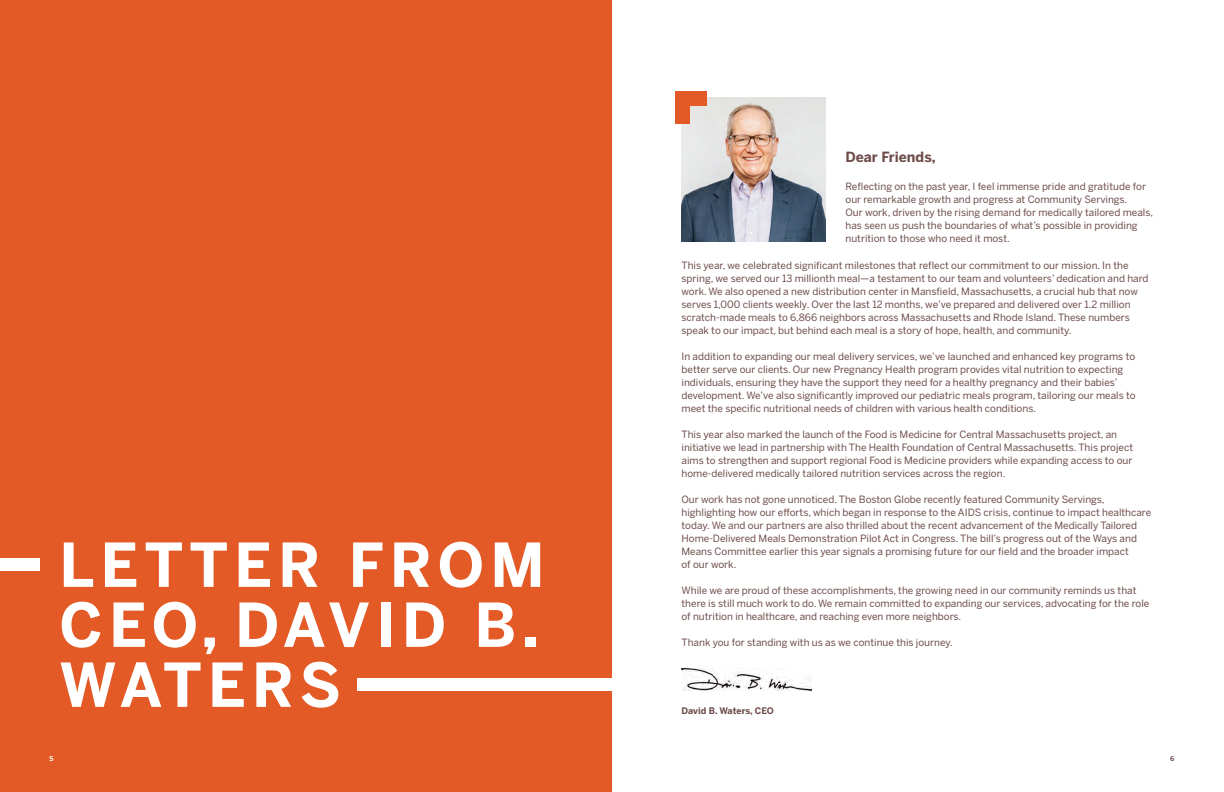
<style>
.page{position:relative;width:1224px;height:792px;background:#fff}
.page>*{position:absolute;margin:0;border:0;box-sizing:border-box;transform-origin:0 0}
.t1{font:700 60px/60px "Benton Sans";letter-spacing:.1em;color:#fff;text-align:justify}
.t2{font:700 14px "Benton Sans";color:#6d4c4a}
.t3{font:10px/13px "Benton Sans";color:#6d4c4a}
.t4{font:700 9px "Benton Sans";color:#6d4c4a}
.t5{font:700 6.5px "Benton Sans";color:#6d4c4a}
.t6{font:700 6.5px "Benton Sans";color:#fff}
</style>
<div class="page">
<div style="left:0;top:0;width:612px;height:792px;background:#e45a27"></div>
<img style="left:682px;top:669px;width:129px;height:21px">
<div style="left:357px;top:678px;width:274px;height:12px;background:#fff"></div>
<div style="left:0;top:558px;width:39px;height:13px;background:#fff"></div>
<img style="left:682px;top:98px;width:144px;height:144px">
<div style="left:676px;top:92px;width:14px;height:32px;background:#e45a27"></div>
<div style="left:676px;top:92px;width:31px;height:14px;background:#e45a27"></div>
<h1 class="t1" style="left:59px;top:534px;width:487px">LETTER FROM CEO, DAVID B.<br>WATERS</h1>
<p class="t6" style="left:50px;top:754px;width:5px">5</p>
<h2 class="t2" style="left:846px;top:149px;width:92px">Dear Friends,</h2>
<p class="t3" style="left:846px;top:179px;width:309px">Reflecting on the past year, I feel immense pride and gratitude for our remarkable growth and progress at Community Servings.<br>Our work, driven by the rising demand for medically tailored meals, has seen us push the boundaries of what’s possible in providing nutrition to those who need it most.</p>
<p class="t3" style="left:682px;top:259px;width:468px">This year, we celebrated significant milestones that reflect our commitment to our mission. In the spring, we served our 13 millionth meal—a testament to our team and volunteers’ dedication and hard work. We also opened a new distribution center in Mansfield, Massachusetts, a crucial hub that now serves 1,000 clients weekly. Over the last 12 months, we’ve prepared and delivered over 1.2 million scratch-made meals to 6,866 neighbors across Massachusetts and Rhode Island. These numbers speak to our impact, but behind each meal is a story of hope, health, and community.</p>
<p class="t3" style="left:682px;top:350px;width:456px">In addition to expanding our meal delivery services, we’ve launched and enhanced key programs to better serve our clients. Our new Pregnancy Health program provides vital nutrition to expecting individuals, ensuring they have the support they need for a healthy pregnancy and their babies’ development. We’ve also significantly improved our pediatric meals program, tailoring our meals to meet the specific nutritional needs of children with various health conditions.</p>
<p class="t3" style="left:682px;top:428px;width:453px">This year also marked the launch of the Food is Medicine for Central Massachusetts project, an initiative we lead in partnership with The Health Foundation of Central Massachusetts. This project aims to strengthen and support regional Food is Medicine providers while expanding access to our home-delivered medically tailored nutrition services across the region.</p>
<p class="t3" style="left:682px;top:493px;width:471px">Our work has not gone unnoticed. The Boston Globe recently featured Community Servings, highlighting how our efforts, which began in response to the AIDS crisis, continue to impact healthcare today. We and our partners are also thrilled about the recent advancement of the Medically Tailored Home-Delivered Meals Demonstration Pilot Act in Congress. The bill’s progress out of the Ways and Means Committee earlier this year signals a promising future for our field and the broader impact<br>of our work.</p>
<p class="t3" style="left:682px;top:584px;width:469px">While we are proud of these accomplishments, the growing need in our community reminds us that there is still much work to do. We remain committed to expanding our services, advocating for the role of nutrition in healthcare, and reaching even more neighbors.</p>
<p class="t3" style="left:682px;top:636px;width:273px">Thank you for standing with us as we continue this journey.</p>
<p class="t4" style="left:682px;top:705px;width:94px">David B. Waters, CEO</p>
<p class="t5" style="left:1170px;top:754px;width:6px">6</p>
</div>
